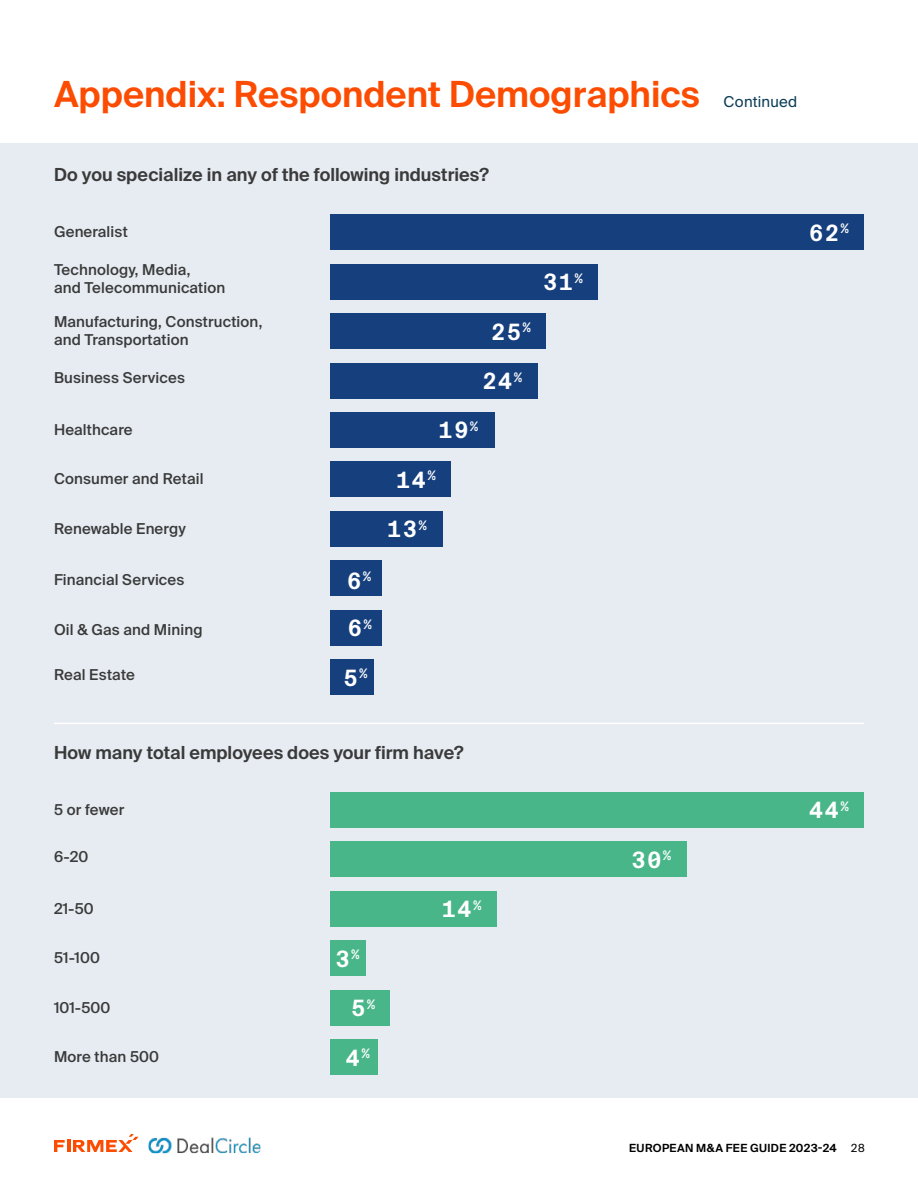
<style>
.page{position:relative;width:918px;height:1188px;background:#fff}
.page>*{position:absolute;margin:0;border:0;box-sizing:border-box;transform-origin:0 0}
.t1{font:600 36px "Suisse Intl";color:#fc4c02}
.t2{font:700 22.5px/49.3px "Suisse Intl Mono";letter-spacing:.05em;color:#fff}
.t3{font:600 18px "Suisse Intl";color:#393a39}
.t4{font:500 15px/18px "Suisse Intl";letter-spacing:.01em;color:#393a39}
.t5{font:15px "Suisse Intl";letter-spacing:.015em;color:#0b3d56}
.t6{font:600 11.25px "Suisse Intl";letter-spacing:.03em;color:#000}
.s1{font-family:"Suisse Intl Mono";font-weight:400}
</style>
<div class="page">
<svg style="left:54px;top:1134px;width:85px;height:18px"></svg>
<img style="left:149px;top:1138px;width:111px;height:15px">
<div style="left:0;top:143px;width:918px;height:955px;background:#e7ebf2"></div>
<div style="left:330px;top:214px;width:534px;height:36px;background:#163f7d"></div>
<div style="left:330px;top:792px;width:534px;height:36px;background:#49b689"></div>
<div style="left:330px;top:891px;width:166px;height:36px;background:#49b689"></div>
<div style="left:330px;top:940px;width:36px;height:36px;background:#49b689"></div>
<div style="left:330px;top:990px;width:59px;height:36px;background:#49b689"></div>
<div style="left:330px;top:1039px;width:48px;height:36px;background:#49b689"></div>
<div style="left:330px;top:264px;width:268px;height:36px;background:#163f7d"></div>
<div style="left:330px;top:842px;width:356px;height:35px;background:#49b689"></div>
<div style="left:330px;top:313px;width:216px;height:36px;background:#163f7d"></div>
<div style="left:330px;top:363px;width:207px;height:36px;background:#163f7d"></div>
<div style="left:330px;top:412px;width:164px;height:36px;background:#163f7d"></div>
<div style="left:330px;top:462px;width:121px;height:35px;background:#163f7d"></div>
<div style="left:330px;top:659px;width:43px;height:36px;background:#163f7d"></div>
<div style="left:330px;top:511px;width:112px;height:36px;background:#163f7d"></div>
<div style="left:330px;top:560px;width:52px;height:36px;background:#163f7d"></div>
<div style="left:330px;top:610px;width:52px;height:36px;background:#163f7d"></div>
<hr style="left:54px;top:723px;width:810px;height:1px;background:#fff">
<h1 class="t1" style="left:54px;top:73px;width:647px">Appendix: Respondent Demographics</h1>
<p class="t3" style="left:54px;top:164px;width:436px">Do you specialize in any of the following industries?</p>
<p class="t4" style="left:54px;top:223px;width:75px">Generalist</p>
<p class="t4" style="left:54px;top:261px;width:173px">Technology, Media,<br>and Telecommunication</p>
<p class="t4" style="left:54px;top:313px;width:210px">Manufacturing, Construction, and Transportation</p>
<p class="t4" style="left:54px;top:369px;width:132px">Business Services</p>
<p class="t4" style="left:54px;top:421px;width:80px">Healthcare</p>
<p class="t4" style="left:54px;top:470px;width:151px">Consumer and Retail</p>
<p class="t4" style="left:54px;top:520px;width:133px">Renewable Energy</p>
<p class="t4" style="left:54px;top:571px;width:132px">Financial Services</p>
<p class="t4" style="left:54px;top:621px;width:150px">Oil &amp; Gas and Mining</p>
<p class="t4" style="left:54px;top:666px;width:83px">Real Estate</p>
<h2 class="t2" style="left:347px;top:557px;width:26px;line-height:47.4px">6<sup>%<br></sup>6<sup>%</sup></h2>
<h2 class="t2" style="left:343px;top:653px;width:26px">5<sup>%</sup></h2>
<h2 class="t2" style="left:483px;top:307px;width:50px;text-align:center">25<sup>%<br></sup>24<sup>%</sup></h2>
<h2 class="t2" style="left:439px;top:406px;width:41px">19<sup>%</sup></h2>
<h2 class="t2" style="left:396px;top:455px;width:41px">14<sup>%</sup></h2>
<h2 class="t2" style="left:387px;top:505px;width:41px">13<sup>%</sup></h2>
<h2 class="t2" style="left:543px;top:258px;width:41px">31<sup>%</sup></h2>
<p class="t3" style="left:54px;top:742px;width:411px">How many total employees does your firm have?</p>
<p class="t4" style="left:54px;top:801px;width:72px">5 or fewer</p>
<p class="t4" style="left:54px;top:848px;width:36px">6-20</p>
<p class="t4" style="left:54px;top:900px;width:41px">21-50</p>
<p class="t4" style="left:54px;top:949px;width:47px">51-100</p>
<p class="t4" style="left:54px;top:998px;width:58px">101-500</p>
<p class="t4" style="left:54px;top:1048px;width:107px">More than 500</p>
<h2 class="t2" style="left:351px;top:934px;width:26px;text-indent:-16px">3<sup>%<br></sup>5<sup>%</sup></h2>
<h2 class="t2" style="left:346px;top:1033px;width:26px">4<sup>%</sup></h2>
<h2 class="t2" style="left:442px;top:885px;width:41px">14<sup>%</sup></h2>
<h2 class="t2" style="left:632px;top:835px;width:41px">30<sup>%</sup></h2>
<p class="t5" style="left:724px;top:93px;width:75px">Continued</p>
<h2 class="t2" style="left:809px;top:208px;width:41px">62<sup>%</sup></h2>
<h2 class="t2" style="left:809px;top:786px;width:41px">44<sup>%</sup></h2>
<p class="t6" style="left:629px;top:1142px;width:237px">EUROPEAN M&amp;A FEE GUIDE 2023-24 <span class="s1">28</span></p>
</div>
